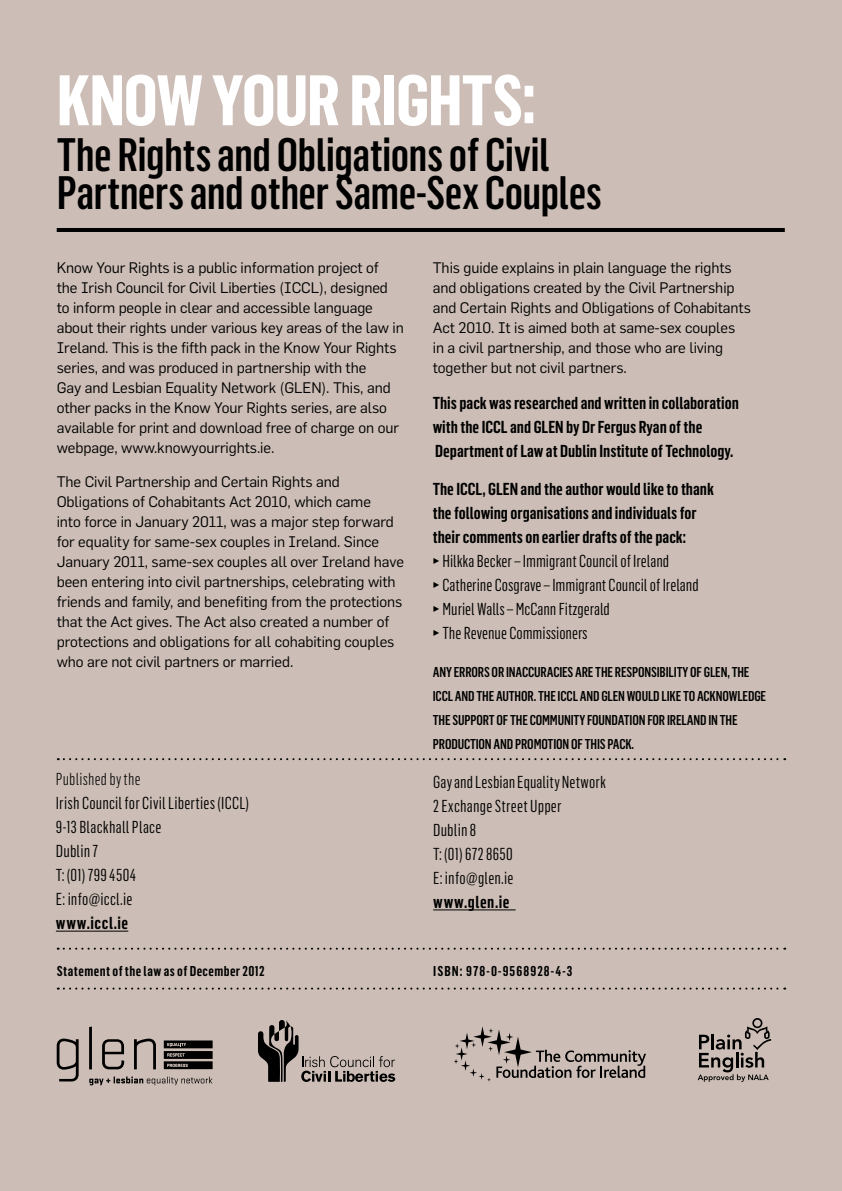
<style>
.page{position:relative;width:842px;height:1191px;background:#ccbeb6}
.page>*{position:absolute;margin:0;border:0;box-sizing:border-box;transform-origin:0 0}
.t1{font:700 70px "Flama Condensed";letter-spacing:-.02em;color:#fff}
.t2{font:500 46px/38px "Flama Condensed";letter-spacing:-.015em;color:#000}
.t3{font:17px/24px "Flama Condensed";color:#000}
.t4{font:600 17px/24px "Flama Condensed";color:#000}
.t5{font:300 17px "Flama Condensed";letter-spacing:.015em;color:#000}
.t6{font:600 17px "Flama Condensed";letter-spacing:.035em;color:#000}
.t7{font:600 17px "Flama Condensed";letter-spacing:.04em;color:#000}
.t8{font:15px/20px "Flama";letter-spacing:-.005em;color:#000}
.t9{font:500 14px/24px "Flama Condensed";letter-spacing:-.01em;color:#000;text-align:justify}
.t10{font:600 14px "Flama Condensed";letter-spacing:.035em;color:#000}
.t11{font:600 14px "Flama Condensed";letter-spacing:.075em;color:#000}
.s1{font-weight:600}
.s2{font-weight:700}
</style>
<div class="page">
<hr style="left:57px;top:228px;width:728px;height:4px;background:#000">
<hr style="left:56px;top:930px;width:72px;height:1px;background:#000">
<svg style="left:58px;top:758px;width:727px;height:2px"></svg>
<svg style="left:58px;top:987px;width:727px;height:2px"></svg>
<svg style="left:58px;top:947px;width:727px;height:2px"></svg>
<hr style="left:433px;top:909px;width:83px;height:1px;background:#000">
<svg style="left:258px;top:1020px;width:137px;height:62px"></svg>
<svg style="left:698px;top:1018px;width:73px;height:64px"></svg>
<svg style="left:454px;top:1026px;width:192px;height:56px"></svg>
<svg style="left:89px;top:1076px;width:123px;height:9px"></svg>
<svg style="left:164px;top:1040px;width:49px;height:29px"></svg>
<svg style="left:57px;top:1038px;width:22px;height:43px"></svg>
<hr style="left:89px;top:1026px;width:3px;height:43px;background:#000">
<svg style="left:102px;top:1039px;width:22px;height:30px"></svg>
<svg style="left:134px;top:1038px;width:22px;height:31px"></svg>
<h1 class="t1" style="left:57px;top:56px;width:481px">KNOW YOUR RIGHTS:</h1>
<h2 class="t2" style="left:57px;top:134px;width:546px">THE RIGHTS AND OBLIGATIONS OF CIVIL<br>PARTNERS AND OTHER SAME-SEX COUPLES</h2>
<p class="t8" style="left:57px;top:257px;width:349px">Know Your Rights is a public information project of<br>the Irish Council for Civil Liberties (ICCL), designed to inform people in clear and accessible language about their rights under various key areas of the law in Ireland. This is the fifth pack in the Know Your Rights series, and was produced in partnership with the<br>Gay and Lesbian Equality Network (GLEN). This, and other packs in the Know Your Rights series, are also available for print and download free of charge on our webpage, www.knowyourrights.ie.</p>
<p class="t8" style="left:57px;top:471px;width:349px">The Civil Partnership and Certain Rights and Obligations of Cohabitants Act 2010, which came<br>into force in January 2011, was a major step forward for equality for same-sex couples in Ireland. Since January 2011, same-sex couples all over Ireland have been entering into civil partnerships, celebrating with friends and family, and benefiting from the protections that the Act gives. The Act also created a number of protections and obligations for all cohabiting couples who are not civil partners or married.</p>
<p class="t8" style="left:433px;top:257px;width:320px">This guide explains in plain language the rights and obligations created by the Civil Partnership and Certain Rights and Obligations of Cohabitants Act 2010. It is aimed both at same-sex couples<br>in a civil partnership, and those who are living together but not civil partners.</p>
<p class="t4" style="left:433px;top:390px;width:308px">This pack was researched and written in collaboration with the ICCL and GLEN by Dr Fergus Ryan of the<br>Department of Law at Dublin Institute of Technology.</p>
<p class="t3" style="left:433px;top:476px;width:283px"><span class="s1">The ICCL, GLEN and the author would like to thank the following organisations and individuals for their comments on earlier drafts of the pack:<br></span><span class="s2">►</span> Hilkka Becker – Immigrant Council of Ireland<br><span class="s2">►</span> Catherine Cosgrave – Immigrant Council of Ireland<br><span class="s2">►</span> Muriel Walls – McCann Fitzgerald<br><span class="s2">►</span> The Revenue Commissioners</p>
<p class="t9" style="left:433px;top:659px;width:28px">ANY ERRORS</p>
<p class="t9" style="left:492px;top:659px;width:21px">OR INACCURACIES</p>
<p class="t9" style="left:575px;top:659px;width:47px">ARE THERESPONSI</p>
<p class="t9" style="left:433px;top:659px;width:317px;text-indent:227px">BILITY OF GLEN, THE ICCL AND THE AUTHOR. THE ICCL AND GLEN WOULD LIKE TO ACKNOWLEDGE THESUPPORT</p>
<p class="t9" style="left:497px;top:707px;width:98px">OF THE COMMUNITY FOUNDATION</p>
<p class="t9" style="left:647px;top:707px;width:91px">FOR IRELAND IN THE</p>
<p class="t9" style="left:433px;top:731px;width:7px">PRODUCTION</p>
<p class="t9" style="left:493px;top:731px;width:55px">AND PROMOTION</p>
<p class="t9" style="left:571px;top:731px;width:65px">OF THIS PACK.</p>
<p class="t5" style="left:56px;top:769px;width:86px">Published by the</p>
<p class="t3" style="left:56px;top:791px;width:195px">Irish Council for Civil Liberties (ICCL)<br>9-13 Blackhall Place<br>Dublin 7<br>T: (01) 799 4504<br>E: info@iccl.ie</p>
<p class="t6" style="left:56px;top:912px;width:74px">www.iccl.ie</p>
<p class="t10" style="left:57px;top:962px;width:209px">Statement of the law as of December 2012</p>
<p class="t11" style="left:433px;top:962px;width:141px">ISBN: 978-0-9568928-4-3</p>
<p class="t3" style="left:433px;top:769px;width:174px">Gay and Lesbian Equality Network<br>2 Exchange Street Upper<br>Dublin 8<br>T: (01) 672 8650<br>E: info@glen.ie</p>
<p class="t7" style="left:433px;top:891px;width:78px">www.glen.ie</p>
</div>
